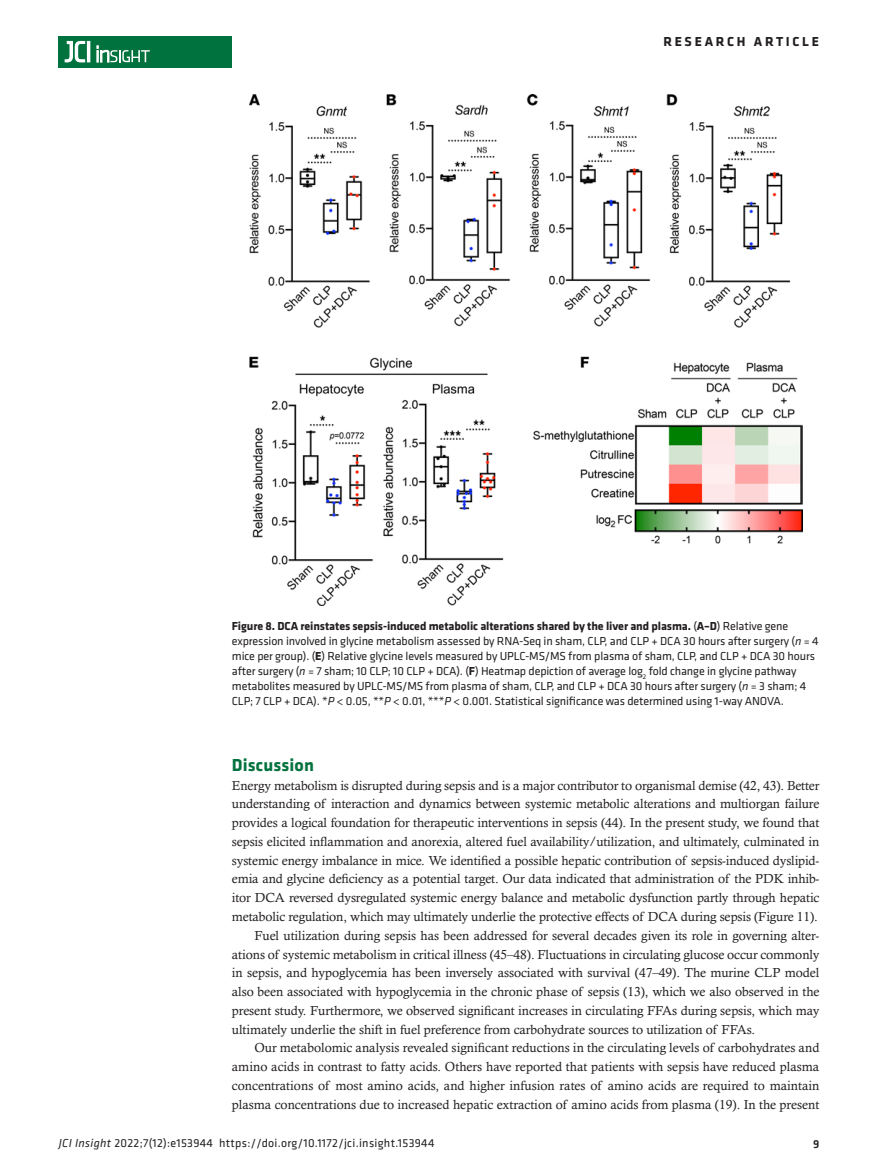
<style>
.page{position:relative;width:878px;height:1175px;background:#fff}
.page>*{position:absolute;margin:0;border:0;box-sizing:border-box;transform-origin:0 0}
.t1{font:700 18px "Klavika";letter-spacing:.01em;color:#00723e}
.t2{font:700 13.5px "Klavika Basic";letter-spacing:.2em;color:#231f20}
.t3{font:13.2px "Calisto MT Std";letter-spacing:-.005em;color:#231f20}
.t4{font:12px/15px "Klavika Basic";letter-spacing:-.01em;color:#231f20}
.t5{font:12px "Klavika Basic";letter-spacing:.025em;color:#231f20}
.t6{font:500 12px "Klavika Basic";color:#231f20}
.s1{font-weight:700}
.s2{font-style:italic}
</style>
<div class="page">
<div style="left:59px;top:36px;width:173px;height:31px;background:#00723e"></div>
<hr style="left:87px;top:41px;width:3px;height:21px;background:#fff">
<svg style="left:64px;top:41px;width:21px;height:22px"></svg>
<svg style="left:97px;top:46px;width:53px;height:16px"></svg>
<img style="left:249px;top:95px;width:553px;height:510px">
<p class="t2" style="left:663px;top:32px;width:157px">RESEARCH ARTICLE</p>
<p class="t4" style="left:232px;top:618px;width:588px"><span class="s1">Figure 8. DCA reinstates sepsis-induced metabolic alterations shared by the liver and plasma.</span> (<span class="s1">A–D</span>) Relative gene expression involved in glycine metabolism assessed by RNA-Seq in sham, CLP, and CLP + DCA 30 hours after surgery (<span class="s2">n</span> = 4 mice per group). (<span class="s1">E</span>) Relative glycine levels measured by UPLC-MS/MS from plasma of sham, CLP, and CLP + DCA 30 hours after surgery (<span class="s2">n</span> = 7 sham; 10 CLP; 10 CLP + DCA). (<span class="s1">F</span>) Heatmap depiction of average log<sub>2</sub> fold change in glycine pathway metabolites measured by UPLC-MS/MS from plasma of sham, CLP, and CLP + DCA 30 hours after surgery (<span class="s2">n</span> = 3 sham; 4<br>CLP; 7 CLP + DCA). *<span class="s2">P</span> &lt; 0.05, **<span class="s2">P</span> &lt; 0.01, ***<span class="s2">P</span> &lt; 0.001. Statistical significance was determined using 1-way ANOVA.</p>
<h1 class="t1" style="left:232px;top:752px;width:84px">Discussion</h1>
<p class="t3" style="left:232px;top:777px;width:589px">Energy metabolism is disrupted during sepsis and is a major contributor to organismal demise (42, 43). Better</p>
<p class="t3" style="left:232px;top:796px;width:589px">understanding of interaction and dynamics between systemic metabolic alterations and multiorgan failure</p>
<p class="t3" style="left:232px;top:815px;width:589px">provides a logical foundation for therapeutic interventions in sepsis (44). In the present study, we found that</p>
<p class="t3" style="left:232px;top:833px;width:589px">sepsis elicited inflammation and anorexia, altered fuel availability/utilization, and ultimately, culminated in</p>
<p class="t3" style="left:232px;top:852px;width:589px">systemic energy imbalance in mice. We identified a possible hepatic contribution of sepsis-induced dyslipid-</p>
<p class="t3" style="left:232px;top:871px;width:589px">emia and glycine deficiency as a potential target. Our data indicated that administration of the PDK inhib-</p>
<p class="t3" style="left:232px;top:890px;width:589px">itor DCA reversed dysregulated systemic energy balance and metabolic dysfunction partly through hepatic</p>
<p class="t3" style="left:232px;top:909px;width:587px">metabolic regulation, which may ultimately underlie the protective effects of DCA during sepsis (Figure 11).</p>
<p class="t3" style="left:254px;top:927px;width:566px">Fuel utilization during sepsis has been addressed for several decades given its role in governing alter-</p>
<p class="t3" style="left:232px;top:946px;width:589px">ations of systemic metabolism in critical illness (45–48). Fluctuations in circulating glucose occur commonly</p>
<p class="t3" style="left:232px;top:965px;width:589px">in sepsis, and hypoglycemia has been inversely associated with survival (47–49). The murine CLP model</p>
<p class="t3" style="left:232px;top:984px;width:589px">also been associated with hypoglycemia in the chronic phase of sepsis (13), which we also observed in the</p>
<p class="t3" style="left:232px;top:1002px;width:589px">present study. Furthermore, we observed significant increases in circulating FFAs during sepsis, which may</p>
<p class="t3" style="left:232px;top:1021px;width:524px">ultimately underlie the shift in fuel preference from carbohydrate sources to utilization of FFAs.</p>
<p class="t3" style="left:254px;top:1040px;width:566px">Our metabolomic analysis revealed significant reductions in the circulating levels of carbohydrates and</p>
<p class="t3" style="left:232px;top:1059px;width:589px">amino acids in contrast to fatty acids. Others have reported that patients with sepsis have reduced plasma</p>
<p class="t3" style="left:232px;top:1077px;width:589px">concentrations of most amino acids, and higher infusion rates of amino acids are required to maintain</p>
<p class="t3" style="left:232px;top:1096px;width:589px">plasma concentrations due to increased hepatic extraction of amino acids from plasma (19). In the present</p>
<p class="t5" style="left:59px;top:1135px;width:377px"><span class="s2">JCI Insight</span> 2022;7(12):e153944 https://doi.org/10.1172/jci.insight.153944</p>
<p class="t6" style="left:813px;top:1135px;width:8px">9</p>
</div>
